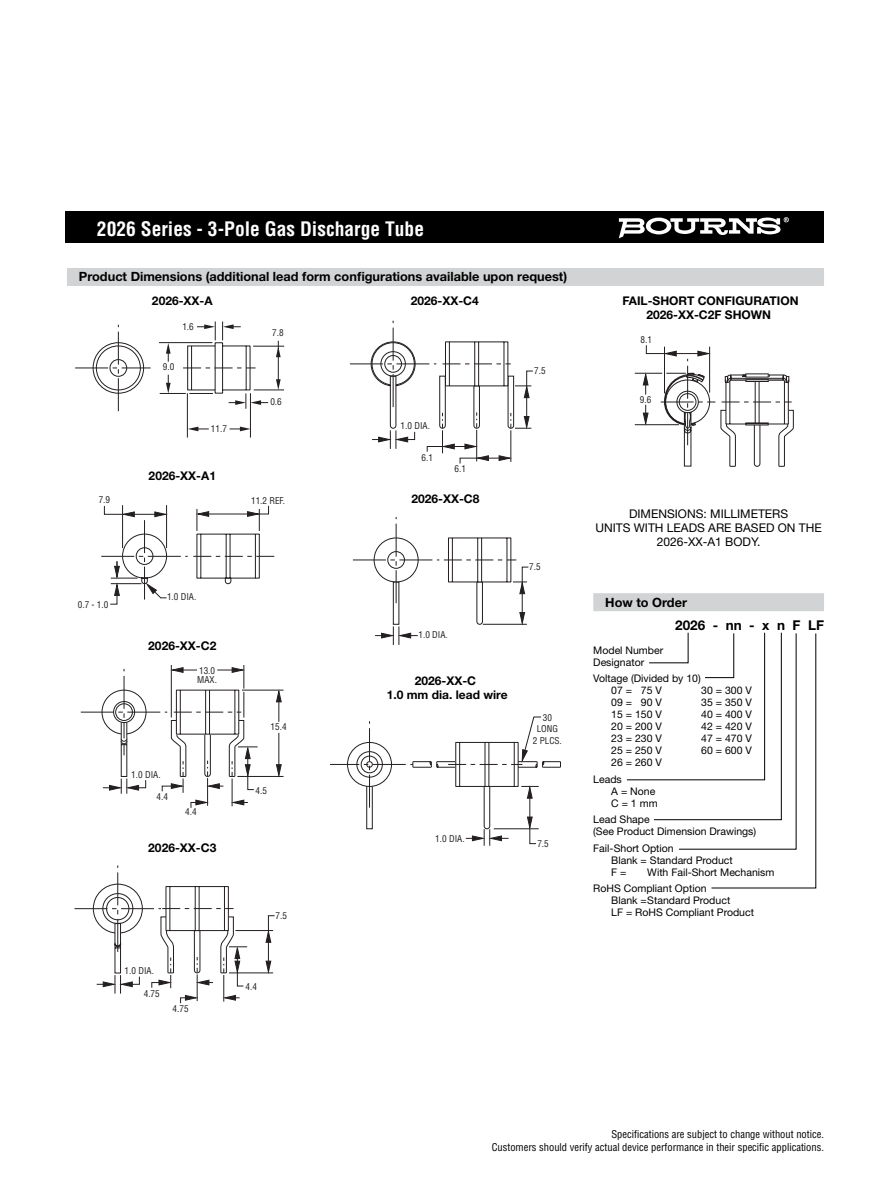
<style>
.page{position:relative;width:891px;height:1188px;background:#fff}
.page>*{position:absolute;margin:0;border:0;box-sizing:border-box;transform-origin:0 0}
.t1{font:700 condensed 19.5px "Helvetica";color:#fff}
.t2{font:700 13.5px "Helvetica Neue";color:#000}
.t3{font:700 12.75px "Helvetica Neue";color:#000}
.t4{font:700 12px/14.4px "Helvetica Neue";color:#000;text-align:center}
.t5{font:12px/14.4px "Helvetica Neue";color:#000;text-align:center}
.t6{font:10.5px/12px "Helvetica Neue";color:#000}
.t7{font:condensed 10.5px/12.8px "Helvetica";color:#000;text-align:right}
.t8{font:condensed 9.15px/11.6px "Helvetica";color:#231f20}
</style>
<div class="page">
<div style="left:65px;top:212px;width:759px;height:31px;background:#000"></div>
<svg style="left:619px;top:217px;width:170px;height:21px"></svg>
<div style="left:67px;top:268px;width:757px;height:18px;background:#d1d3d4"></div>
<div style="left:593px;top:593px;width:231px;height:18px;background:#d1d3d4"></div>
<svg style="left:626px;top:632px;width:191px;height:257px"></svg>
<svg style="left:188px;top:427px;width:21px;height:4px"></svg>
<svg style="left:230px;top:427px;width:20px;height:4px"></svg>
<hr style="left:187px;top:393px;width:1px;height:45px;background:#231f20">
<hr style="left:250px;top:393px;width:1px;height:45px;background:#231f20">
<svg style="left:276px;top:347px;width:5px;height:10px"></svg>
<svg style="left:276px;top:379px;width:5px;height:11px"></svg>
<hr style="left:254px;top:390px;width:30px;height:1px;background:#231f20">
<hr style="left:253px;top:346px;width:31px;height:1px;background:#231f20">
<hr style="left:278px;top:341px;width:1px;height:42px;background:#231f20">
<svg style="left:75px;top:321px;width:193px;height:90px"></svg>
<div style="left:93px;top:342px;width:51px;height:52px;border:1px solid #231f20;border-radius:50%"></div>
<svg style="left:101px;top:505px;width:174px;height:100px"></svg>
<svg style="left:276px;top:764px;width:6px;height:12px"></svg>
<hr style="left:278px;top:733px;width:1px;height:35px;background:#231f20">
<svg style="left:276px;top:689px;width:6px;height:33px"></svg>
<hr style="left:237px;top:776px;width:47px;height:1px;background:#231f20">
<hr style="left:242px;top:690px;width:42px;height:1px;background:#231f20">
<svg style="left:81px;top:665px;width:177px;height:143px"></svg>
<svg style="left:266px;top:915px;width:9px;height:59px"></svg>
<hr style="left:229px;top:973px;width:44px;height:1px;background:#231f20">
<hr style="left:236px;top:930px;width:37px;height:1px;background:#231f20">
<svg style="left:75px;top:865px;width:172px;height:139px"></svg>
<svg style="left:350px;top:321px;width:183px;height:143px"></svg>
<svg style="left:353px;top:518px;width:176px;height:127px"></svg>
<svg style="left:330px;top:716px;width:231px;height:130px"></svg>
<svg style="left:635px;top:345px;width:159px;height:122px"></svg>
<h1 class="t1" style="left:97px;top:221px;width:329px">2026 Series - 3-Pole Gas Discharge Tube</h1>
<p class="t3" style="left:79px;top:272px;width:490px">Product Dimensions (additional lead form configurations available upon request)</p>
<p class="t4" style="left:152px;top:294px;width:62px">2026-XX-A</p>
<p class="t8" style="left:182px;top:322px;width:13px">1.6</p>
<p class="t8" style="left:163px;top:362px;width:13px">9.0</p>
<p class="t8" style="left:211px;top:424px;width:18px">11.7</p>
<p class="t4" style="left:149px;top:470px;width:69px">2026-XX-A1</p>
<p class="t8" style="left:272px;top:328px;width:13px">7.8</p>
<p class="t8" style="left:270px;top:397px;width:13px">0.6</p>
<p class="t8" style="left:99px;top:494px;width:13px">7.9</p>
<p class="t8" style="left:251px;top:495px;width:35px">11.2 REF.</p>
<p class="t8" style="left:78px;top:599px;width:32px">0.7 - 1.0</p>
<p class="t8" style="left:167px;top:592px;width:31px">1.0 DIA.</p>
<p class="t4" style="left:148px;top:640px;width:70px">2026-XX-C2</p>
<p class="t8" style="left:197px;top:667px;width:21px;line-height:9px">13.0<br>MAX.</p>
<p class="t8" style="left:131px;top:770px;width:31px">1.0 DIA.</p>
<p class="t8" style="left:156px;top:791px;width:13px">4.4</p>
<p class="t8" style="left:185px;top:807px;width:13px">4.4</p>
<p class="t4" style="left:148px;top:842px;width:70px">2026-XX-C3</p>
<p class="t8" style="left:125px;top:966px;width:31px">1.0 DIA.</p>
<p class="t8" style="left:144px;top:989px;width:18px">4.75</p>
<p class="t8" style="left:173px;top:1003px;width:18px">4.75</p>
<p class="t8" style="left:271px;top:722px;width:18px">15.4</p>
<p class="t8" style="left:256px;top:785px;width:13px">4.5</p>
<p class="t8" style="left:276px;top:911px;width:13px">7.5</p>
<p class="t8" style="left:246px;top:981px;width:13px">4.4</p>
<p class="t4" style="left:411px;top:294px;width:70px">2026-XX-C4</p>
<p class="t8" style="left:401px;top:420px;width:31px">1.0 DIA.</p>
<p class="t8" style="left:421px;top:453px;width:13px">6.1</p>
<p class="t8" style="left:454px;top:464px;width:13px">6.1</p>
<p class="t4" style="left:411px;top:492px;width:70px">2026-XX-C8</p>
<p class="t8" style="left:534px;top:366px;width:13px">7.5</p>
<p class="t8" style="left:529px;top:562px;width:13px">7.5</p>
<p class="t8" style="left:418px;top:630px;width:31px">1.0 DIA.</p>
<p class="t4" style="left:387px;top:674px;width:122px">2026-XX-C<br>1.0 mm dia. lead wire</p>
<p class="t8" style="left:533px;top:712px;width:31px;text-align:center">30<br>LONG<br>2 PLCS.</p>
<p class="t8" style="left:435px;top:834px;width:31px">1.0 DIA.</p>
<p class="t8" style="left:537px;top:838px;width:13px">7.5</p>
<p class="t4" style="left:622px;top:294px;width:178px">FAIL-SHORT CONFIGURATION<br>2026-XX-C2F SHOWN</p>
<p class="t8" style="left:641px;top:335px;width:13px">8.1</p>
<p class="t8" style="left:640px;top:394px;width:13px">9.6</p>
<p class="t5" style="left:595px;top:507px;width:228px">DIMENSIONS: MILLIMETERS<br>UNITS WITH LEADS ARE BASED ON THE<br>2026-XX-A1 BODY.</p>
<p class="t3" style="left:605px;top:598px;width:83px">How to Order</p>
<p class="t2" style="left:675px;top:620px;width:150px">2026 - nn - x n F LF</p>
<p class="t6" style="left:593px;top:645px;width:72px">Model Number<br>Designator</p>
<p class="t6" style="left:611px;top:674px;width:91px;text-indent:-18px">Voltage (Divided by 10)<br>07 = 75 V</p>
<p class="t6" style="left:701px;top:686px;width:52px">30 = 300 V</p>
<p class="t6" style="left:611px;top:698px;width:52px">09 = 90 V</p>
<p class="t6" style="left:701px;top:698px;width:52px">35 = 350 V</p>
<p class="t6" style="left:611px;top:710px;width:52px">15 = 150 V</p>
<p class="t6" style="left:701px;top:710px;width:52px">40 = 400 V</p>
<p class="t6" style="left:611px;top:722px;width:52px">20 = 200 V</p>
<p class="t6" style="left:701px;top:722px;width:52px">42 = 420 V</p>
<p class="t6" style="left:611px;top:734px;width:52px">23 = 230 V</p>
<p class="t6" style="left:701px;top:734px;width:52px">47 = 470 V</p>
<p class="t6" style="left:611px;top:746px;width:52px">25 = 250 V</p>
<p class="t6" style="left:701px;top:746px;width:52px">60 = 600 V</p>
<p class="t6" style="left:593px;top:755px;width:70px;line-height:16.5px;text-indent:18px">26 = 260 V<br>Leads</p>
<p class="t6" style="left:611px;top:786px;width:48px">A = None<br>C = 1 mm</p>
<p class="t6" style="left:593px;top:815px;width:164px">Lead Shape<br>(See Product Dimension Drawings)</p>
<p class="t6" style="left:611px;top:843px;width:123px;text-indent:-18px">Fail-Short Option<br>Blank = Standard Product<br>F =</p>
<p class="t6" style="left:593px;top:865px;width:183px;line-height:16.5px;text-indent:54px">With Fail-Short Mechanism<br>RoHS Compliant Option</p>
<p class="t6" style="left:611px;top:896px;width:144px">Blank = Standard Product<br>LF = RoHS Compliant Product</p>
<p class="t7" style="left:492px;top:1129px;width:334px">Specifications are subject to change without notice.<br>Customers should verify actual device performance in their specific applications.</p>
</div>
